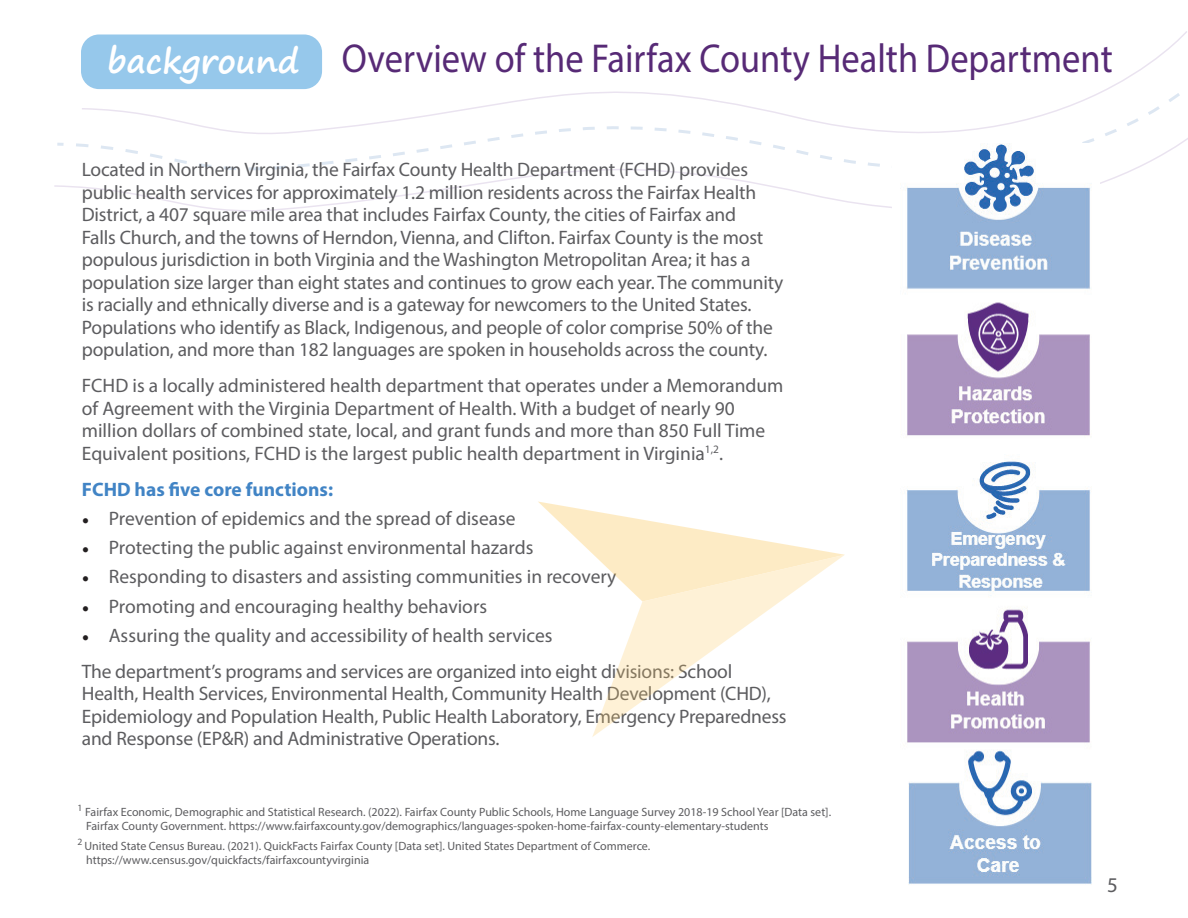
<style>
.page{position:relative;width:1188px;height:918px;background:#fff}
.page>*{position:absolute;margin:0;border:0;box-sizing:border-box;transform-origin:0 0}
.t1{font:40.5px "Myriad Devanagari";color:#572a76;scale:.9 1}
.t2{font:700 33px "Segoe Print";color:#fff}
.t3{font:21px "Myriad Pro";color:#5c5c5f}
.t4{font:19.5px/22.5px "Myriad Pro";letter-spacing:-.01em;color:#5c5c5f}
.t5{font:700 19.5px "Myriad Pro";color:#4184c5}
.t6{font:12px/13.5px "Myriad Pro";color:#5c5c5f}
.t7{font:9.6px "Myriad Pro";color:#5c5c5f}
.s1{font-family:"Minion Pro";color:#231f20}
</style>
<div class="page">
<svg style="left:81px;top:64px;width:1099px;height:43px"></svg>
<svg style="left:54px;top:107px;width:1134px;height:105px"></svg>
<div style="left:81px;top:34px;width:241px;height:55px;background:#96c8eb;border-radius:18px"></div>
<svg style="left:592px;top:602px;width:187px;height:135px"></svg>
<svg style="left:538px;top:502px;width:307px;height:100px"></svg>
<img style="left:893px;top:144px;width:207px;height:741px">
<p class="t2" style="left:107px;top:31px;width:194px">background</p>
<p class="t1" style="left:342px;top:35px;width:858px">Overview of the Fairfax County Health Department</p>
<p class="t4" style="left:82px;top:158px;width:703px">Located in Northern Virginia, the Fairfax County Health Department (FCHD) provides public health services for approximately 1.2 million residents across the Fairfax Health District, a 407 square mile area that includes Fairfax County, the cities of Fairfax and<br>Falls Church, and the towns of Herndon, Vienna, and Clifton. Fairfax County is the most populous jurisdiction in both Virginia and the Washington Metropolitan Area; it has a population size larger than eight states and continues to grow each year. The community is racially and ethnically diverse and is a gateway for newcomers to the United States.<br>Populations who identify as Black, Indigenous, and people of color comprise 50% of the population, and more than 182 languages are spoken in households across the county.</p>
<p class="t4" style="left:82px;top:374px;width:703px">FCHD is a locally administered health department that operates under a Memorandum of Agreement with the Virginia Department of Health. With a budget of nearly 90 million dollars of combined state, local, and grant funds and more than 850 Full Time Equivalent positions, FCHD is the largest public health department in Virginia<sup>1,2</sup>.</p>
<p class="t5" style="left:82px;top:476px;width:253px">FCHD has five core functions:</p>
<p class="t4" style="left:82px;top:507px;width:435px"><span class="s1">•</span> Prevention of epidemics and the spread of disease</p>
<p class="t4" style="left:82px;top:536px;width:453px"><span class="s1">•</span> Protecting the public against environmental hazards</p>
<p class="t4" style="left:82px;top:565px;width:536px"><span class="s1">•</span> Responding to disasters and assisting communities in recovery</p>
<p class="t4" style="left:82px;top:595px;width:407px"><span class="s1">•</span> Promoting and encouraging healthy behaviors</p>
<p class="t4" style="left:82px;top:624px;width:472px"><span class="s1">•</span> Assuring the quality and accessibility of health services</p>
<p class="t4" style="left:82px;top:660px;width:706px">The department’s programs and services are organized into eight divisions: School Health, Health Services, Environmental Health, Community Health Development (CHD), Epidemiology and Population Health, Public Health Laboratory, Emergency Preparedness and Response (EP&amp;R) and Administrative Operations.</p>
<p class="t7" style="left:77px;top:802px;width:6px">1</p>
<p class="t6" style="left:85px;top:805px;width:747px">Fairfax Economic, Demographic and Statistical Research. (2022). Fairfax County Public Schools, Home Language Survey 2018-19 School Year [Data set].<br>Fairfax County Government. https://www.fairfaxcounty.gov/demographics/languages-spoken-home-fairfax-county-elementary-students</p>
<p class="t7" style="left:77px;top:835px;width:6px">2</p>
<p class="t6" style="left:84px;top:839px;width:567px">United State Census Bureau. (2021). QuickFacts Fairfax County [Data set]. United States Department of Commerce. https://www.census.gov/quickfacts/fairfaxcountyvirginia</p>
<p class="t3" style="left:1107px;top:872px;width:12px">5</p>
</div>
